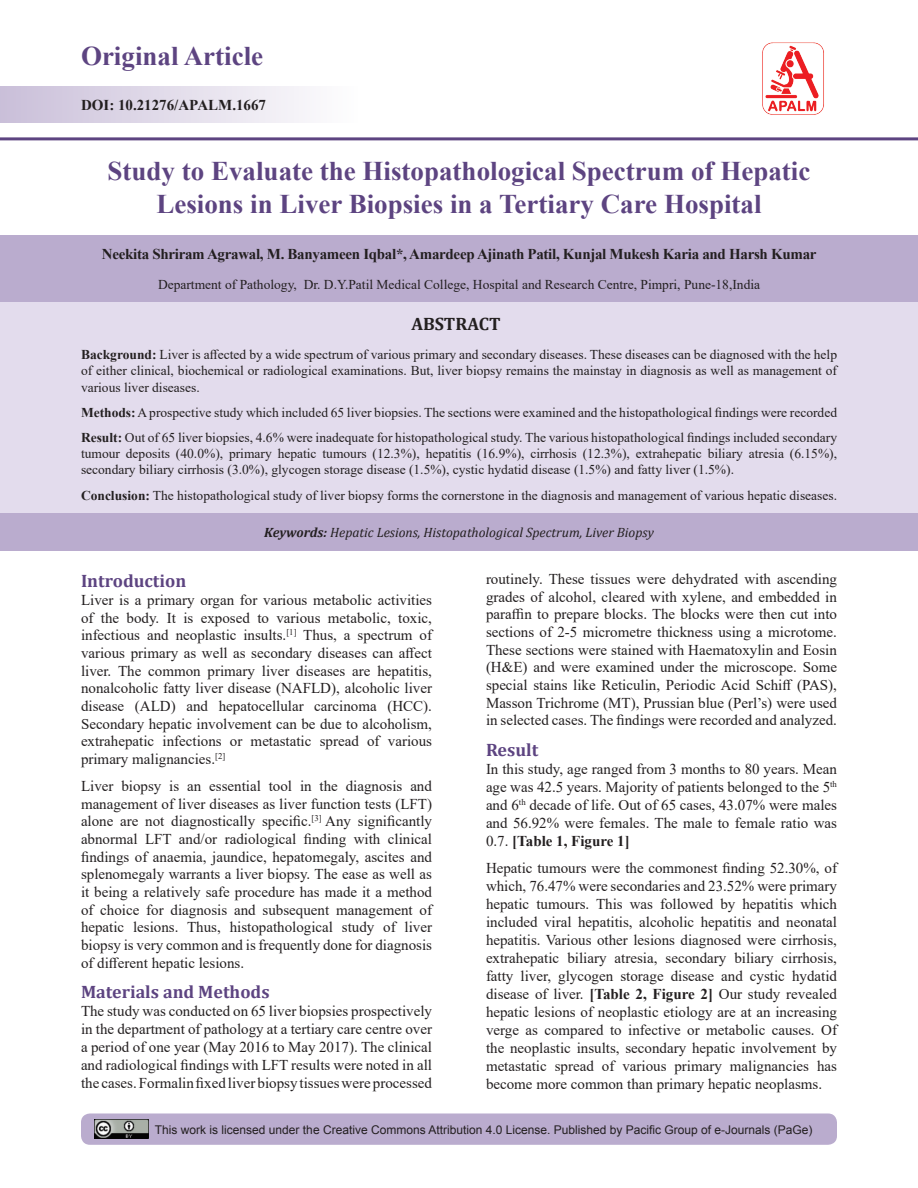
<style>
.page{position:relative;width:918px;height:1188px;background:#fff}
.page>*{position:absolute;margin:0;border:0;box-sizing:border-box;transform-origin:0 0}
.Chap_head{font:700 27px/32.4px "Times New Roman";color:#5d4481;text-align:center}
.Subhead{font:700 18px "Cambria";color:#5d4481}
.Abstract_head{font:700 18px "Cambria";color:#231f20}
.BodyText{font:15px/17.7px "Times New Roman";color:#231f20;text-align:justify}
.Author_head{font:700 15px "Times New Roman";letter-spacing:-.02em;color:#231f20}
.DOI_No{font:700 15px "Times New Roman";color:#231f20}
.Abstract_Text{font:13.5px/16.2px "Times New Roman";color:#231f20;text-align:justify}
.Address{font:13.5px "Times New Roman";color:#231f20}
.Key_Words{font:italic 13.5px "Cambria";color:#231f20}
.t1{font:12px "Arial";color:#231f20}
.s1{font-weight:700}
</style>
<div class="page">
<div style="left:81px;top:1113px;width:756px;height:32px;background:#baacce;border-radius:9px"></div>
<div style="left:0;top:86px;width:357px;height:37px;background:linear-gradient(to right,#cabfd9,#fefefe)"></div>
<hr style="left:0;top:137px;width:918px;height:3px;background:#5d4481">
<img style="left:94px;top:1120px;width:54px;height:19px">
<img style="left:762px;top:42px;width:62px;height:73px">
<div style="left:0;top:235px;width:918px;height:67px;background:#baacce"></div>
<div style="left:0;top:302px;width:918px;height:211px;background:#e3dced"></div>
<div style="left:0;top:513px;width:918px;height:38px;background:#baacce"></div>
<h1 class="Chap_head" style="left:81px;top:39px;width:184px">Original Article</h1>
<p class="DOI_No" style="left:81px;top:94px;width:187px">DOI: 10.21276/APALM.1667</p>
<p class="Chap_head" style="left:108px;top:154px;width:704px">Study to Evaluate the Histopathological Spectrum of Hepatic<br>Lesions in Liver Biopsies in a Tertiary Care Hospital</p>
<p class="Author_head" style="left:102px;top:243px;width:716px">Neekita Shriram Agrawal, M. Banyameen Iqbal*, Amardeep Ajinath Patil, Kunjal Mukesh Karia and Harsh Kumar</p>
<p class="Address" style="left:158px;top:275px;width:604px">Department of Pathology, Dr. D.Y.Patil Medical College, Hospital and Research Centre, Pimpri, Pune-18,India</p>
<p class="Abstract_head" style="left:411px;top:311px;width:91px">ABSTRACT</p>
<p class="Abstract_Text" style="left:81px;top:346px;width:758px"><span class="s1">Background:</span> Liver is affected by a wide spectrum of various primary and secondary diseases. These diseases can be diagnosed with the help of either clinical, biochemical or radiological examinations. But, liver biopsy remains the mainstay in diagnosis as well as management of various liver diseases.</p>
<p class="Abstract_Text" style="left:81px;top:404px;width:758px"><span class="s1">Methods:</span> A prospective study which included 65 liver biopsies. The sections were examined and the histopathological findings were recorded</p>
<p class="Abstract_Text" style="left:81px;top:429px;width:758px"><span class="s1">Result:</span> Out of 65 liver biopsies, 4.6% were inadequate for histopathological study. The various histopathological findings included secondary tumour deposits (40.0%), primary hepatic tumours (12.3%), hepatitis (16.9%), cirrhosis (12.3%), extrahepatic biliary atresia (6.15%), secondary biliary cirrhosis (3.0%), glycogen storage disease (1.5%), cystic hydatid disease (1.5%) and fatty liver (1.5%).</p>
<p class="Abstract_Text" style="left:81px;top:487px;width:758px"><span class="s1">Conclusion:</span> The histopathological study of liver biopsy forms the cornerstone in the diagnosis and management of various hepatic diseases.</p>
<p class="Key_Words" style="left:264px;top:523px;width:391px"><span class="s1">Keywords:</span> Hepatic Lesions, Histopathological Spectrum, Liver Biopsy</p>
<p class="Subhead" style="left:81px;top:568px;width:107px">Introduction</p>
<p class="BodyText" style="left:81px;top:590px;width:353px">Liver is a primary organ for various metabolic activities of the body. It is exposed to various metabolic, toxic, infectious and neoplastic insults.<sup>[1]</sup> Thus, a spectrum of various primary as well as secondary diseases can affect liver. The common primary liver diseases are hepatitis, nonalcoholic fatty liver disease (NAFLD), alcoholic liver disease (ALD) and hepatocellular carcinoma (HCC).<br>Secondary hepatic involvement can be due to alcoholism, extrahepatic infections or metastatic spread of various primary malignancies.<sup>[2]</sup></p>
<p class="BodyText" style="left:81px;top:776px;width:353px">Liver biopsy is an essential tool in the diagnosis and management of liver diseases as liver function tests (LFT) alone are not diagnostically specific.<sup>[3]</sup> Any significantly abnormal LFT and/or radiological finding with clinical findings of anaemia, jaundice, hepatomegaly, ascites and splenomegaly warrants a liver biopsy. The ease as well as it being a relatively safe procedure has made it a method of choice for diagnosis and subsequent management of hepatic lesions. Thus, histopathological study of liver biopsy is very common and is frequently done for diagnosis of different hepatic lesions.</p>
<p class="Subhead" style="left:81px;top:979px;width:190px">Materials and Methods</p>
<p class="BodyText" style="left:81px;top:1001px;width:353px">The study was conducted on 65 liver biopsies prospectively in the department of pathology at a tertiary care centre over a period of one year (May 2016 to May 2017). The clinical and radiological findings with LFT results were noted in all the cases. Formalin fixed liver biopsy tissues were processed</p>
<p class="BodyText" style="left:486px;top:569px;width:353px">routinely. These tissues were dehydrated with ascending grades of alcohol, cleared with xylene, and embedded in paraffin to prepare blocks. The blocks were then cut into sections of 2-5 micrometre thickness using a microtome.<br>These sections were stained with Haematoxylin and Eosin (H&amp;E) and were examined under the microscope. Some special stains like Reticulin, Periodic Acid Schiff (PAS), Masson Trichrome (MT), Prussian blue (Perl’s) were used in selected cases. The findings were recorded and analyzed.</p>
<p class="Subhead" style="left:486px;top:737px;width:54px">Result</p>
<p class="BodyText" style="left:486px;top:759px;width:353px">In this study, age ranged from 3 months to 80 years. Mean age was 42.5 years. Majority of patients belonged to the 5<sup>th </sup>and 6<sup>th</sup> decade of life. Out of 65 cases, 43.07% were males and 56.92% were females. The male to female ratio was 0.7. <span class="s1">[Table 1, Figure 1]</span></p>
<p class="BodyText" style="left:486px;top:858px;width:353px">Hepatic tumours were the commonest finding 52.30%, of which, 76.47% were secondaries and 23.52% were primary hepatic tumours. This was followed by hepatitis which included viral hepatitis, alcoholic hepatitis and neonatal hepatitis. Various other lesions diagnosed were cirrhosis, extrahepatic biliary atresia, secondary biliary cirrhosis, fatty liver, glycogen storage disease and cystic hydatid disease of liver. <span class="s1">[Table 2, Figure 2]</span> Our study revealed hepatic lesions of neoplastic etiology are at an increasing verge as compared to infective or metabolic causes. Of the neoplastic insults, secondary hepatic involvement by metastatic spread of various primary malignancies has become more common than primary hepatic neoplasms.</p>
<p class="t1" style="left:155px;top:1121px;width:659px">This work is licensed under the Creative Commons Attribution 4.0 License. Published by Pacific Group of e-Journals (PaGe)</p>
</div>
